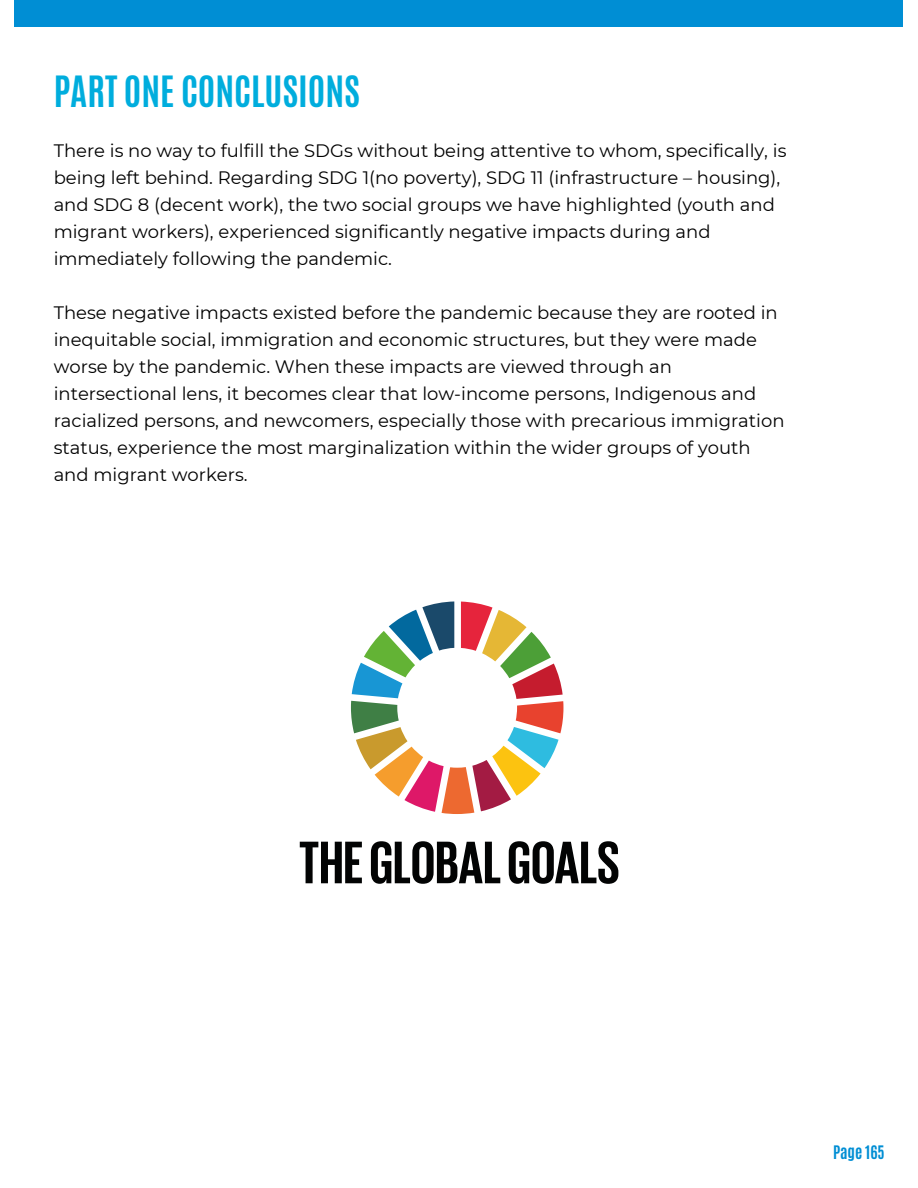
<style>
.page{position:relative;width:918px;height:1188px;background:#fff}
.page>*{position:absolute;margin:0;border:0;box-sizing:border-box;transform-origin:0 0}
.t1{font:700 36px "Antonio";color:#00addd}
.t2{font:18px/27px "Montserrat";color:#000}
.t3{font:700 15.6px "Antonio";color:#008ed4}
</style>
<div class="page">
<div style="left:15px;top:0;width:888px;height:27px;background:#008ed4"></div>
<svg style="left:371px;top:841px;width:129px;height:43px"></svg>
<svg style="left:509px;top:841px;width:109px;height:43px"></svg>
<svg style="left:300px;top:842px;width:62px;height:41px"></svg>
<svg style="left:351px;top:601px;width:212px;height:213px"></svg>
<p class="t1" style="left:54px;top:66px;width:308px">PART ONE CONCLUSIONS</p>
<p class="t2" style="left:54px;top:137px;width:734px">There is no way to fulfill the SDGs without being attentive to whom, specifically, is being left behind. Regarding SDG 1(no poverty), SDG 11 (infrastructure – housing), and SDG 8 (decent work), the two social groups we have highlighted (youth and migrant workers), experienced significantly negative impacts during and immediately following the pandemic.</p>
<p class="t2" style="left:54px;top:299px;width:732px">These negative impacts existed before the pandemic because they are rooted in inequitable social, immigration and economic structures, but they were made worse by the pandemic. When these impacts are viewed through an intersectional lens, it becomes clear that low-income persons, Indigenous and racialized persons, and newcomers, especially those with precarious immigration status, experience the most marginalization within the wider groups of youth and migrant workers.</p>
<p class="t3" style="left:833px;top:1142px;width:53px">Page 165</p>
</div>
